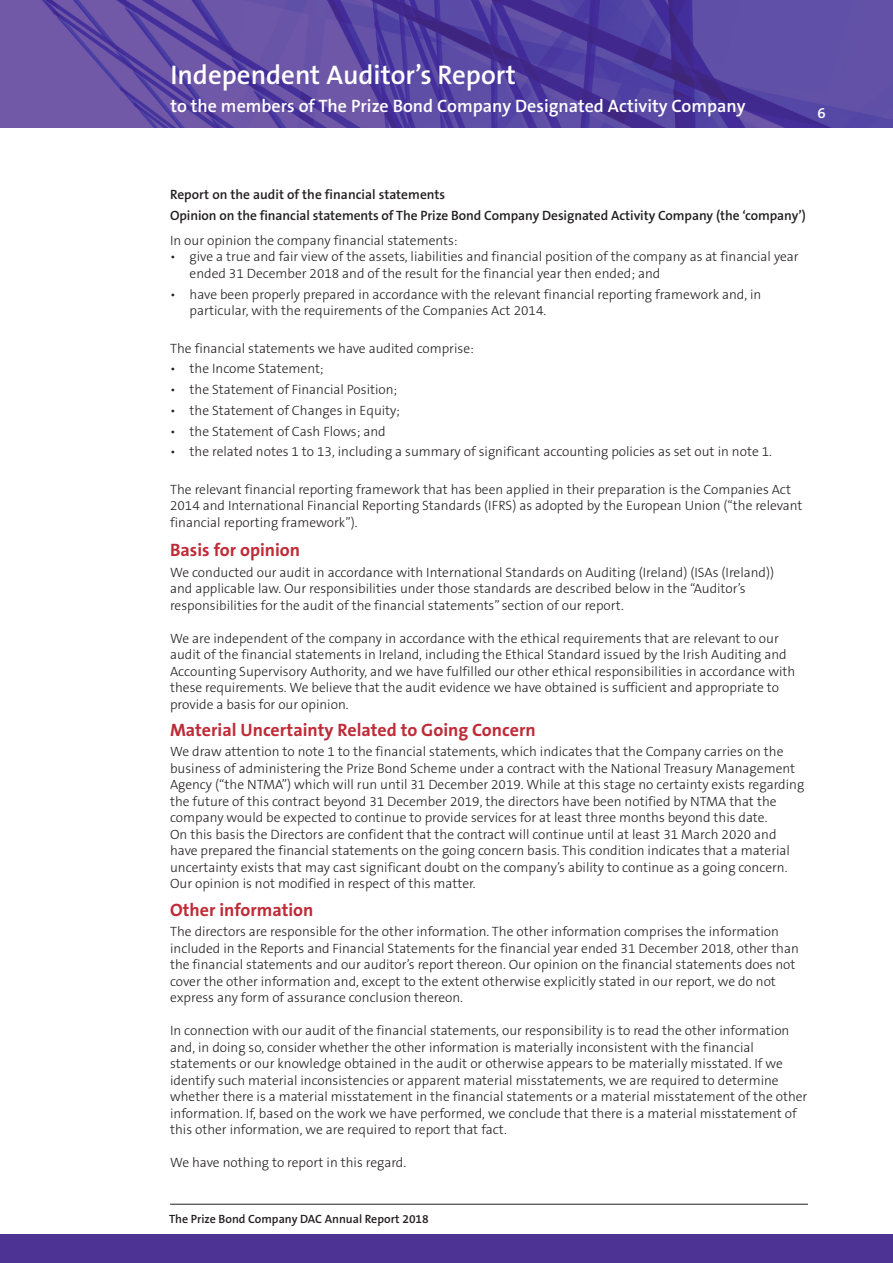
<style>
.page{position:relative;width:893px;height:1263px;background:#fff}
.page>*{position:absolute;margin:0;border:0;box-sizing:border-box;transform-origin:0 0}
.t1{font:600 27px "The Sans B6";color:#fff}
.Sub_Red_Indent{font:700 18px "The Sans B7";color:#bf2b37}
.t2{font:600 18px "The Sans B6";color:#fff}
.t3{font:600 15px "The Sans B6";color:#fff}
.Main_text{font:300 13.5px/16.5px "The Sans B3";color:#231f20}
.Main_text-2{font:600 13.5px "The Sans B6";letter-spacing:-.005em;color:#231f20}
.t4{font:600 12px "The Sans B6";color:#231f20}
</style>
<div class="page">
<img style="left:0;top:0;width:893px;height:128px">
<hr style="left:170px;top:1204px;width:638px;height:1px;background:#231f20">
<div style="left:0;top:1234px;width:893px;height:29px;background:#4d3393"></div>
<p class="t1" style="left:170px;top:60px;width:347px">Independent Auditor’s Report</p>
<p class="t2" style="left:170px;top:97px;width:577px">to the members of The Prize Bond Company Designated Activity Company</p>
<p class="t3" style="left:817px;top:105px;width:10px">6</p>
<p class="Main_text-2" style="left:170px;top:187px;width:277px">Report on the audit of the financial statements</p>
<p class="Main_text-2" style="left:170px;top:208px;width:637px">Opinion on the financial statements of The Prize Bond Company Designated Activity Company (the ‘company’)</p>
<p class="Main_text" style="left:170px;top:233px;width:289px">In our opinion the company financial statements:</p>
<p class="Main_text" style="left:190px;top:249px;width:610px;text-indent:-20px">• give a true and fair view of the assets, liabilities and financial position of the company as at financial year ended 31 December 2018 and of the result for the financial year then ended; and</p>
<p class="Main_text" style="left:190px;top:286px;width:573px;text-indent:-20px">• have been properly prepared in accordance with the relevant financial reporting framework and, in particular, with the requirements of the Companies Act 2014.</p>
<p class="Main_text" style="left:170px;top:340px;width:305px">The financial statements we have audited comprise:</p>
<p class="Main_text" style="left:170px;top:361px;width:155px">• the Income Statement;</p>
<p class="Main_text" style="left:170px;top:382px;width:229px">• the Statement of Financial Position;</p>
<p class="Main_text" style="left:170px;top:402px;width:231px">• the Statement of Changes in Equity;</p>
<p class="Main_text" style="left:170px;top:423px;width:217px">• the Statement of Cash Flows; and</p>
<p class="Main_text" style="left:170px;top:444px;width:603px">• the related notes 1 to 13, including a summary of significant accounting policies as set out in note 1.</p>
<p class="Main_text" style="left:170px;top:481px;width:634px">The relevant financial reporting framework that has been applied in their preparation is the Companies Act<br>2014 and International Financial Reporting Standards (IFRS) as adopted by the European Union (“the relevant financial reporting framework”).</p>
<p class="Sub_Red_Indent" style="left:170px;top:540px;width:132px">Basis for opinion</p>
<p class="Main_text" style="left:170px;top:564px;width:606px">We conducted our audit in accordance with International Standards on Auditing (Ireland) (ISAs (Ireland)) and applicable law. Our responsibilities under those standards are described below in the “Auditor’s responsibilities for the audit of the financial statements” section of our report.</p>
<p class="Main_text" style="left:170px;top:630px;width:627px">We are independent of the company in accordance with the ethical requirements that are relevant to our audit of the financial statements in Ireland, including the Ethical Standard issued by the Irish Auditing and Accounting Supervisory Authority, and we have fulfilled our other ethical responsibilities in accordance with these requirements. We believe that the audit evidence we have obtained is sufficient and appropriate to provide a basis for our opinion.</p>
<p class="Sub_Red_Indent" style="left:170px;top:720px;width:367px">Material Uncertainty Related to Going Concern</p>
<p class="Main_text" style="left:170px;top:744px;width:636px">We draw attention to note 1 to the financial statements, which indicates that the Company carries on the business of administering the Prize Bond Scheme under a contract with the National Treasury Management Agency (“the NTMA”) which will run until 31 December 2019. While at this stage no certainty exists regarding the future of this contract beyond 31 December 2019, the directors have been notified by NTMA that the company would be expected to continue to provide services for at least three months beyond this date.<br>On this basis the Directors are confident that the contract will continue until at least 31 March 2020 and have prepared the financial statements on the going concern basis. This condition indicates that a material uncertainty exists that may cast significant doubt on the company’s ability to continue as a going concern.<br>Our opinion is not modified in respect of this matter.</p>
<p class="Sub_Red_Indent" style="left:170px;top:900px;width:145px">Other information</p>
<p class="Main_text" style="left:170px;top:924px;width:630px">The directors are responsible for the other information. The other information comprises the information included in the Reports and Financial Statements for the financial year ended 31 December 2018, other than the financial statements and our auditor’s report thereon. Our opinion on the financial statements does not cover the other information and, except to the extent otherwise explicitly stated in our report, we do not express any form of assurance conclusion thereon.</p>
<p class="Main_text" style="left:170px;top:1023px;width:639px">In connection with our audit of the financial statements, our responsibility is to read the other information and, in doing so, consider whether the other information is materially inconsistent with the financial statements or our knowledge obtained in the audit or otherwise appears to be materially misstated. If we identify such material inconsistencies or apparent material misstatements, we are required to determine whether there is a material misstatement in the financial statements or a material misstatement of the other information. If, based on the work we have performed, we conclude that there is a material misstatement of this other information, we are required to report that fact.</p>
<p class="Main_text" style="left:170px;top:1155px;width:238px">We have nothing to report in this regard.</p>
<p class="t4" style="left:169px;top:1212px;width:261px">The Prize Bond Company DAC Annual Report 2018</p>
</div>
